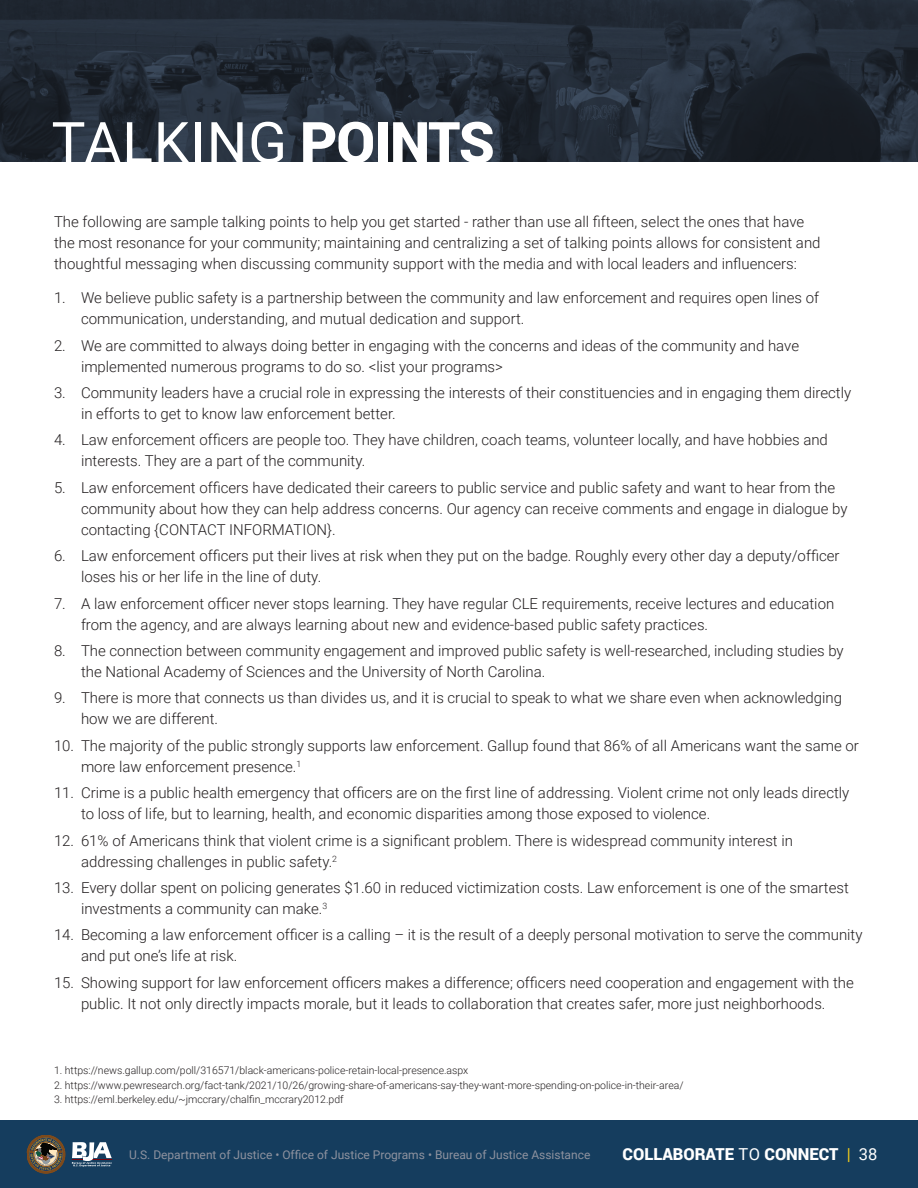
<style>
.page{position:relative;width:918px;height:1188px;background:#fff}
.page>*{position:absolute;margin:0;border:0;box-sizing:border-box;transform-origin:0 0}
.t1{font:57px "Roboto";letter-spacing:.015em;color:#fff}
.t2{font:900 16.5px "Roboto";color:#fff}
.t3{font:300 15px/21px "Roboto";color:#231f20}
.t4{font:12px "Roboto";color:#8e929f}
.t5{font:300 10.5px "Roboto";color:#231f20}
.s1{font-weight:900}
.s2{font-weight:400}
.s3{font-weight:400;color:#f3cd1a}
</style>
<div class="page">
<div style="left:0;top:1120px;width:918px;height:68px;background:#153d5e"></div>
<svg style="left:27px;top:1135px;width:38px;height:38px"></svg>
<svg style="left:72px;top:1142px;width:40px;height:25px"></svg>
<img style="left:0;top:0;width:918px;height:162px">
<h1 class="t1" style="left:52px;top:103px;width:445px">TALKING <span class="s1">POINTS</span></h1>
<p class="t3" style="left:54px;top:210px;width:768px">The following are sample talking points to help you get started - rather than use all fifteen, select the ones that have the most resonance for your community; maintaining and centralizing a set of talking points allows for consistent and thoughtful messaging when discussing community support with the media and with local leaders and influencers:</p>
<p class="t3" style="left:81px;top:287px;width:740px;text-indent:-27px">1. We believe public safety is a partnership between the community and law enforcement and requires open lines of communication, understanding, and mutual dedication and support.</p>
<p class="t3" style="left:81px;top:334px;width:720px;text-indent:-27px">2. We are committed to always doing better in engaging with the concerns and ideas of the community and have implemented numerous programs to do so. &lt;list your programs&gt;</p>
<p class="t3" style="left:81px;top:382px;width:772px;text-indent:-27px">3. Community leaders have a crucial role in expressing the interests of their constituencies and in engaging them directly in efforts to get to know law enforcement better.</p>
<p class="t3" style="left:81px;top:429px;width:748px;text-indent:-27px">4. Law enforcement officers are people too. They have children, coach teams, volunteer locally, and have hobbies and interests. They are a part of the community.</p>
<p class="t3" style="left:81px;top:476px;width:768px;text-indent:-27px">5. Law enforcement officers have dedicated their careers to public service and public safety and want to hear from the community about how they can help address concerns. Our agency can receive comments and engage in dialogue by contacting {CONTACT INFORMATION}.</p>
<p class="t3" style="left:81px;top:545px;width:760px;text-indent:-27px">6. Law enforcement officers put their lives at risk when they put on the badge. Roughly every other day a deputy/officer loses his or her life in the line of duty.</p>
<p class="t3" style="left:81px;top:592px;width:755px;text-indent:-27px">7. A law enforcement officer never stops learning. They have regular CLE requirements, receive lectures and education from the agency, and are always learning about new and evidence-based public safety practices.</p>
<p class="t3" style="left:81px;top:640px;width:764px;text-indent:-27px">8. The connection between community engagement and improved public safety is well-researched, including studies by the National Academy of Sciences and the University of North Carolina.</p>
<p class="t3" style="left:81px;top:687px;width:763px;text-indent:-27px">9. There is more that connects us than divides us, and it is crucial to speak to what we share even when acknowledging how we are different.</p>
<p class="t3" style="left:81px;top:734px;width:779px;text-indent:-27px">10. The majority of the public strongly supports law enforcement. Gallup found that 86% of all Americans want the same or more law enforcement presence.<sup>1</sup></p>
<p class="t3" style="left:81px;top:782px;width:770px;text-indent:-27px">11. Crime is a public health emergency that officers are on the first line of addressing. Violent crime not only leads directly to loss of life, but to learning, health, and economic disparities among those exposed to violence.</p>
<p class="t3" style="left:81px;top:829px;width:714px;text-indent:-27px">12. 61% of Americans think that violent crime is a significant problem. There is widespread community interest in addressing challenges in public safety.<sup>2</sup></p>
<p class="t3" style="left:81px;top:877px;width:769px;text-indent:-27px">13. Every dollar spent on policing generates $1.60 in reduced victimization costs. Law enforcement is one of the smartest investments a community can make.<sup>3</sup></p>
<p class="t3" style="left:81px;top:924px;width:783px;text-indent:-27px">14. Becoming a law enforcement officer is a calling – it is the result of a deeply personal motivation to serve the community and put one’s life at risk.</p>
<p class="t3" style="left:54px;top:971px;width:801px;text-align:center">15. Showing support for law enforcement officers makes a difference; officers need cooperation and engagement with the public. It not only directly impacts morale, but it leads to collaboration that creates safer, more just neighborhoods.</p>
<p class="t5" style="left:54px;top:1063px;width:416px">1. https://news.gallup.com/poll/316571/black-americans-police-retain-local-presence.aspx</p>
<p class="t5" style="left:54px;top:1077px;width:631px">2. https://www.pewresearch.org/fact-tank/2021/10/26/growing-share-of-americans-say-they-want-more-spending-on-police-in-their-area/</p>
<p class="t5" style="left:54px;top:1092px;width:291px">3. https://eml.berkeley.edu/~jmccrary/chalfin_mccrary2012.pdf</p>
<p class="t4" style="left:129px;top:1146px;width:463px">U.S. Department of Justice • Office of Justice Programs • Bureau of Justice Assistance</p>
<p class="t2" style="left:622px;top:1143px;width:257px">COLLABORATE <span class="s2">TO</span> CONNECT <span class="s3">|</span> <span class="s2">38</span></p>
</div>
